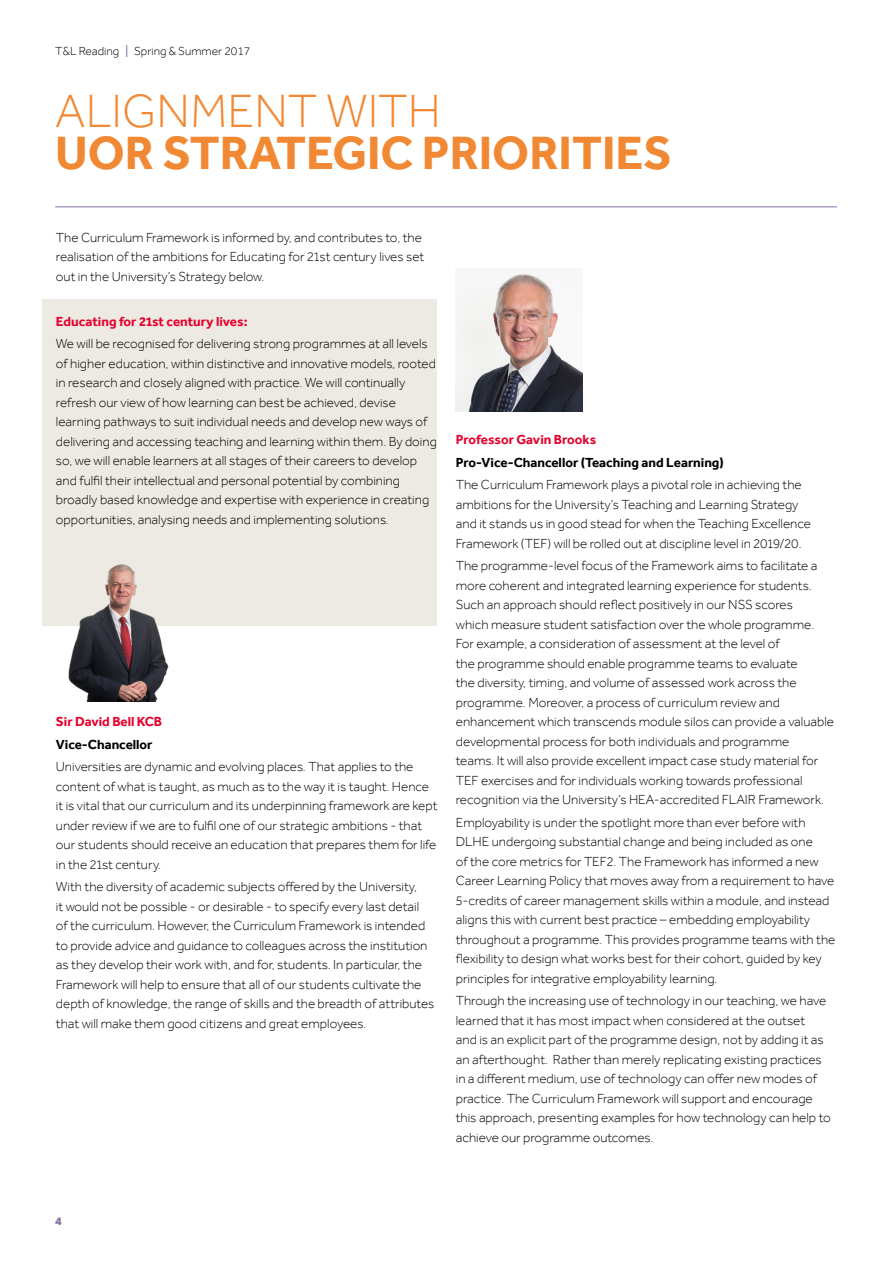
<style>
.page{position:relative;width:893px;height:1263px;background:#fff}
.page>*{position:absolute;margin:0;border:0;box-sizing:border-box;transform-origin:0 0}
.t1{font:700 48px "Effra";color:#f18934}
.t2{font:300 48px "Effra";color:#f18934}
.t3{font:300 13.5px/19.5px "Effra";color:#000}
.t4{font:700 13.5px "Effra";color:#e4032e}
.t5{font:700 13.5px "Effra";color:#000}
.t6{font:300 12px "Effra";color:#000}
.t7{font:800 12px "Effra";color:#866ea2}
.s1{font-weight:400;color:#866ea2}
</style>
<div class="page">
<div style="left:43px;top:299px;width:394px;height:327px;background:#ede9e3"></div>
<img style="left:455px;top:269px;width:128px;height:143px">
<img style="left:68px;top:564px;width:101px;height:137px">
<hr style="left:55px;top:207px;width:782px;height:1px;background:#866ea2">
<p class="t6" style="left:55px;top:45px;width:197px">T&amp;L Reading <span class="s1">|</span> Spring &amp; Summer 2017</p>
<h1 class="t2" style="left:55px;top:84px;width:387px">ALIGNMENT WITH</h1>
<h1 class="t1" style="left:55px;top:124px;width:618px">UOR STRATEGIC PRIORITIES</h1>
<p class="t3" style="left:56px;top:228px;width:370px">The Curriculum Framework is informed by, and contributes to, the realisation of the ambitions for Educating for 21st century lives set out in the University’s Strategy below.</p>
<p class="t4" style="left:56px;top:313px;width:193px">Educating for 21st century lives:</p>
<p class="t3" style="left:56px;top:334px;width:382px">We will be recognised for delivering strong programmes at all levels of higher education, within distinctive and innovative models, rooted in research and closely aligned with practice. We will continually refresh our view of how learning can best be achieved, devise learning pathways to suit individual needs and develop new ways of delivering and accessing teaching and learning within them. By doing so, we will enable learners at all stages of their careers to develop and fulfil their intellectual and personal potential by combining broadly based knowledge and expertise with experience in creating opportunities, analysing needs and implementing solutions.</p>
<p class="t4" style="left:56px;top:714px;width:108px">Sir David Bell KCB</p>
<p class="t5" style="left:56px;top:736px;width:98px">Vice-Chancellor</p>
<p class="t3" style="left:56px;top:757px;width:383px">Universities are dynamic and evolving places. That applies to the content of what is taught, as much as to the way it is taught. Hence it is vital that our curriculum and its underpinning framework are kept under review if we are to fulfil one of our strategic ambitions - that our students should receive an education that prepares them for life in the 21st century.</p>
<p class="t3" style="left:56px;top:877px;width:380px">With the diversity of academic subjects offered by the University,<br>it would not be possible - or desirable - to specify every last detail of the curriculum. However, the Curriculum Framework is intended to provide advice and guidance to colleagues across the institution as they develop their work with, and for, students. In particular, the Framework will help to ensure that all of our students cultivate the depth of knowledge, the range of skills and the breadth of attributes that will make them good citizens and great employees.</p>
<p class="t4" style="left:456px;top:432px;width:142px">Professor Gavin Brooks</p>
<p class="t5" style="left:456px;top:454px;width:270px">Pro-Vice-Chancellor (Teaching and Learning)</p>
<p class="t3" style="left:456px;top:475px;width:357px">The Curriculum Framework plays a pivotal role in achieving the ambitions for the University’s Teaching and Learning Strategy and it stands us in good stead for when the Teaching Excellence Framework (TEF) will be rolled out at discipline level in 2019/20.</p>
<p class="t3" style="left:456px;top:556px;width:380px">The programme-level focus of the Framework aims to facilitate a more coherent and integrated learning experience for students.<br>Such an approach should reflect positively in our NSS scores<br>which measure student satisfaction over the whole programme.<br>For example, a consideration of assessment at the level of<br>the programme should enable programme teams to evaluate<br>the diversity, timing, and volume of assessed work across the programme. Moreover, a process of curriculum review and enhancement which transcends module silos can provide a valuable developmental process for both individuals and programme<br>teams. It will also provide excellent impact case study material for TEF exercises and for individuals working towards professional recognition via the University’s HEA-accredited FLAIR Framework.</p>
<p class="t3" style="left:456px;top:813px;width:381px">Employability is under the spotlight more than ever before with DLHE undergoing substantial change and being included as one<br>of the core metrics for TEF2. The Framework has informed a new Career Learning Policy that moves away from a requirement to have 5-credits of career management skills within a module, and instead aligns this with current best practice – embedding employability throughout a programme. This provides programme teams with the flexibility to design what works best for their cohort, guided by key principles for integrative employability learning.</p>
<p class="t3" style="left:456px;top:991px;width:376px">Through the increasing use of technology in our teaching, we have learned that it has most impact when considered at the outset<br>and is an explicit part of the programme design, not by adding it as an afterthought. Rather than merely replicating existing practices in a different medium, use of technology can offer new modes of practice. The Curriculum Framework will support and encourage this approach, presenting examples for how technology can help to achieve our programme outcomes.</p>
<p class="t7" style="left:55px;top:1214px;width:8px">4</p>
</div>
